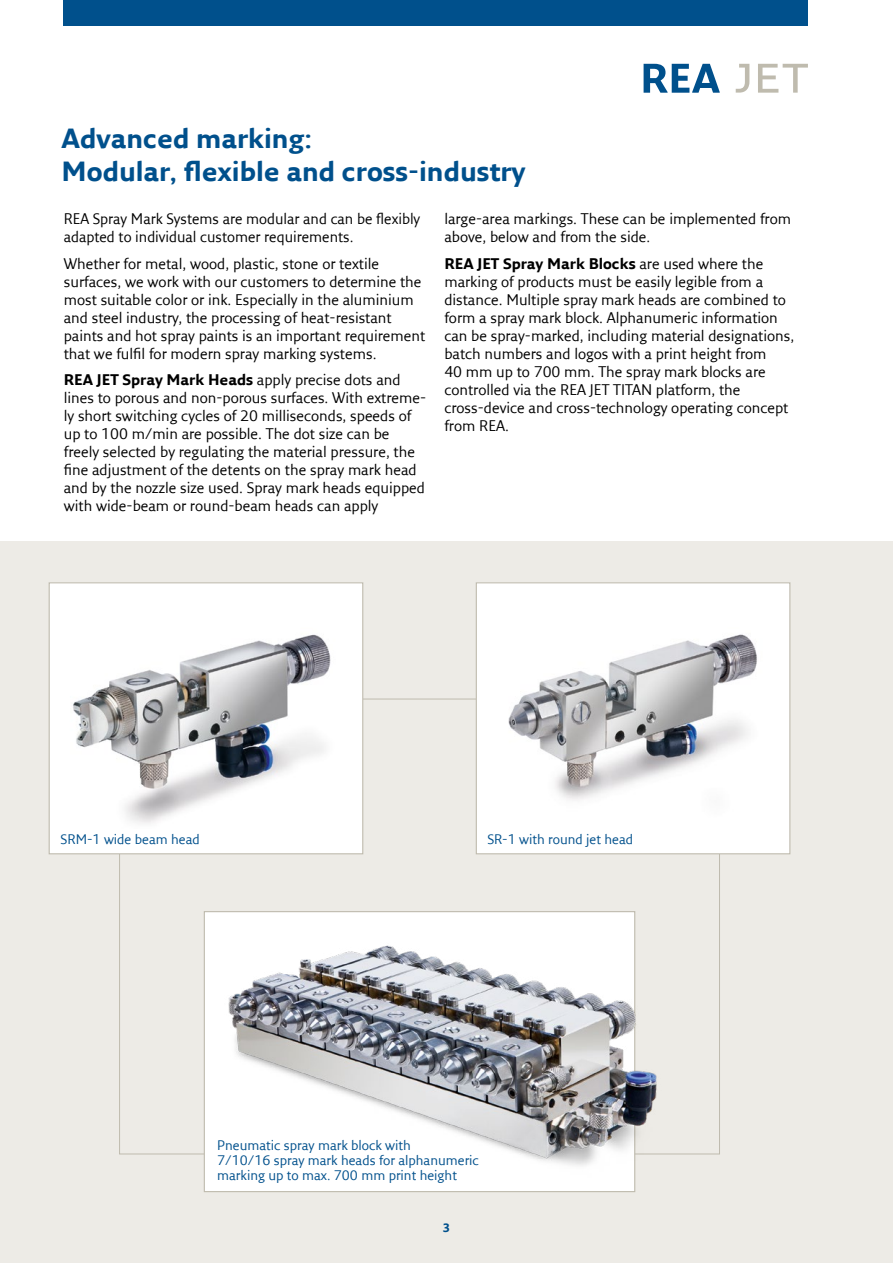
<style>
.page{position:relative;width:893px;height:1263px;background:#fff}
.page>*{position:absolute;margin:0;border:0;box-sizing:border-box;transform-origin:0 0}
.t1{font:700 27px/33px "Fresco Sans LF";color:#00508c}
.t2{font:15px/18px "Fresco Sans LF";color:#000}
.t3{font:13.5px/15px "Fresco Sans LF";color:#00508c}
.t4{font:700 12px "Fresco Sans LF";color:#00508c}
.s1{font-weight:700}
</style>
<div class="page">
<div style="left:64px;top:0;width:744px;height:26px;background:#00508c"></div>
<svg style="left:644px;top:64px;width:76px;height:29px"></svg>
<svg style="left:736px;top:64px;width:13px;height:29px"></svg>
<svg style="left:758px;top:64px;width:50px;height:29px"></svg>
<div style="left:0;top:541px;width:893px;height:722px;background:#edebe6"></div>
<img style="left:197px;top:911px;width:506px;height:282px">
<div style="left:49px;top:583px;width:314px;height:271px;background:#fff"></div>
<img style="left:73px;top:634px;width:258px;height:189px">
<div style="left:49px;top:582px;width:314px;height:272px;border:1px solid #bfbbae"></div>
<div style="left:476px;top:583px;width:314px;height:271px;background:#fff"></div>
<img style="left:508px;top:634px;width:249px;height:166px">
<div style="left:476px;top:582px;width:314px;height:272px;border:1px solid #bfbbae"></div>
<h1 class="t1" style="left:62px;top:121px;width:466px">Advanced marking:<br>Modular, flexible and cross-industry</h1>
<p class="t2" style="left:64px;top:210px;width:358px">REA Spray Mark Systems are modular and can be flexibly adapted to individual customer requirements.</p>
<p class="t2" style="left:64px;top:254px;width:363px">Whether for metal, wood, plastic, stone or textile surfaces, we work with our customers to determine the most suitable color or ink. Especially in the aluminium and steel industry, the processing of heat-resistant paints and hot spray paints is an important requirement that we fulfil for modern spray marking systems.</p>
<p class="t2" style="left:64px;top:371px;width:364px"><span class="s1">REA JET Spray Mark Heads</span> apply precise dots and lines to porous and non-porous surfaces. With extreme&shy;ly short switching cycles of 20 milliseconds, speeds of up to 100 m/min are possible. The dot size can be freely selected by regulating the material pressure, the fine adjustment of the detents on the spray mark head and by the nozzle size used. Spray mark heads equipped with wide-beam or round-beam heads can apply</p>
<p class="t2" style="left:444px;top:210px;width:348px">large-area markings. These can be implemented from above, below and from the side.</p>
<p class="t2" style="left:444px;top:254px;width:351px"><span class="s1">REA JET Spray Mark Blocks</span> are used where the marking of products must be easily legible from a distance. Multiple spray mark heads are combined to form a spray mark block. Alphanumeric information can be spray-marked, including material designations, batch numbers and logos with a print height from<br>40 mm up to 700 mm. The spray mark blocks are controlled via the REA JET TITAN platform, the cross-device and cross-technology operating concept from REA.</p>
<p class="t3" style="left:61px;top:831px;width:141px">SRM-1 wide beam head</p>
<p class="t3" style="left:487px;top:831px;width:147px">SR-1 with round jet head</p>
<p class="t3" style="left:217px;top:1137px;width:263px">Pneumatic spray mark block with<br>7/10/16 spray mark heads for alphanumeric marking up to max. 700 mm print height</p>
<p class="t4" style="left:443px;top:1220px;width:9px">3</p>
</div>
